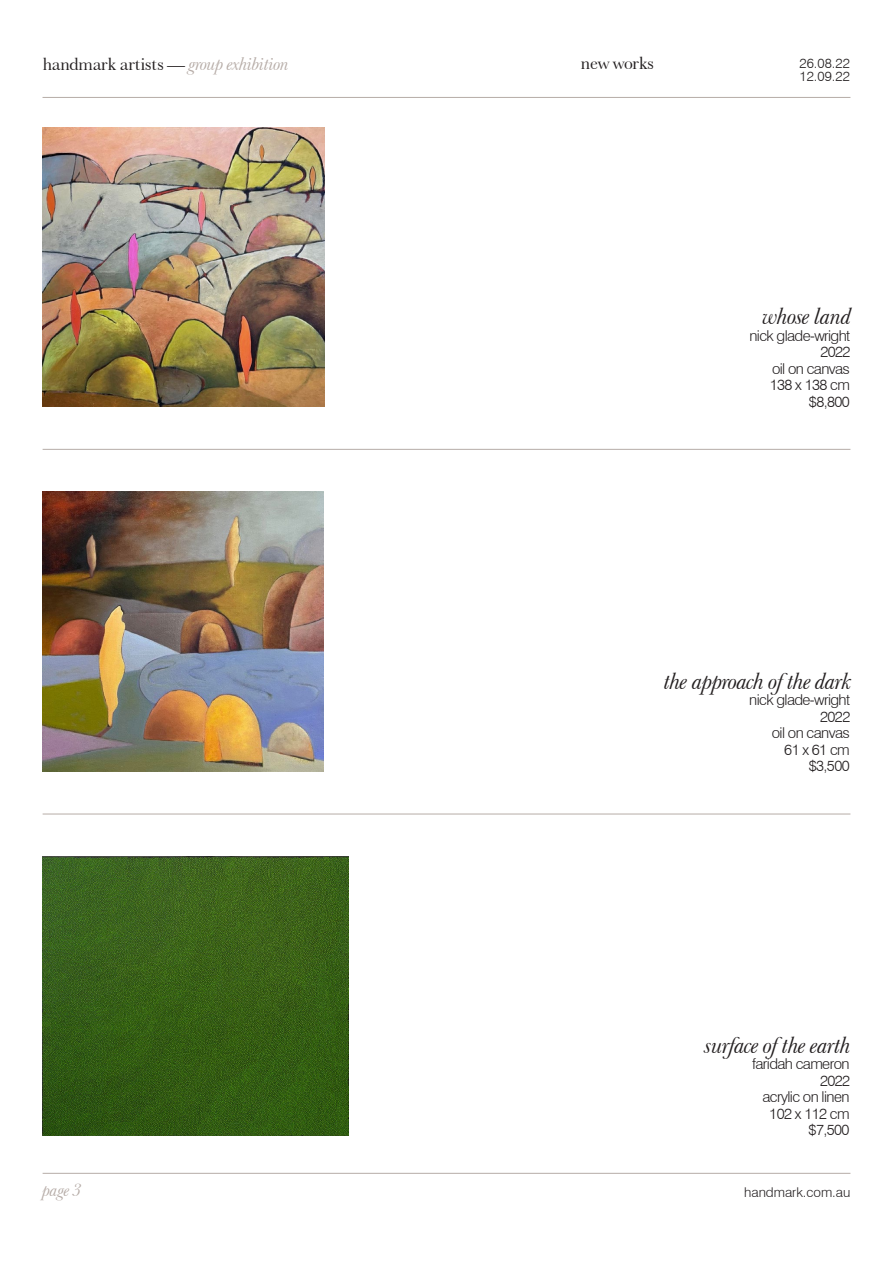
<style>
.page{position:relative;width:893px;height:1263px;background:#fff}
.page>*{position:absolute;margin:0;border:0;box-sizing:border-box;transform-origin:0 0}
.t1{font:italic 24px "Baskerville No 2 BT";letter-spacing:-.04em;color:#231f20}
.t2{font:18px "Baskerville No 2 BT";letter-spacing:-.04em;color:#231f20}
.t3{font:italic 18px "Baskerville No 2 BT";color:#b6aca7}
.PARAGRAPH{font:300 15px/16.5px "Swiss 721 BT";letter-spacing:-.04em;color:#231f20;text-align:right}
.t4{font:300 13.5px/13.5px "Swiss 721 BT";color:#231f20}
.s1{font-style:italic;font-size:18.75px;color:#b6aca7}
</style>
<div class="page">
<hr style="left:43px;top:97px;width:807px;height:1px;background:#b6aca7">
<hr style="left:43px;top:1173px;width:807px;height:1px;background:#b6aca7">
<hr style="left:43px;top:449px;width:807px;height:1px;background:#b6aca7">
<hr style="left:43px;top:814px;width:807px;height:1px;background:#b6aca7">
<img style="left:43px;top:128px;width:282px;height:279px">
<img style="left:43px;top:492px;width:280px;height:279px">
<img style="left:43px;top:856px;width:305px;height:279px">
<p class="t2" style="left:43px;top:52px;width:248px">handmark artists — <span class="s1">group exhibition</span></p>
<p class="t2" style="left:580px;top:52px;width:75px">new works</p>
<p class="t4" style="left:800px;top:56px;width:52px">26.08.22<br>12.09.22</p>
<p class="t1" style="left:763px;top:302px;width:90px">whose land</p>
<p class="PARAGRAPH" style="left:749px;top:327px;width:102px">nick glade-wright</p>
<p class="PARAGRAPH" style="left:770px;top:344px;width:82px">2022<br>oil on canvas<br>138 x 138 cm $8,800</p>
<p class="t1" style="left:664px;top:666px;width:190px">the approach of the dark</p>
<p class="PARAGRAPH" style="left:749px;top:691px;width:102px">nick glade-wright</p>
<p class="PARAGRAPH" style="left:772px;top:708px;width:80px">2022<br>oil on canvas<br>61 x 61 cm $3,500</p>
<p class="t1" style="left:705px;top:1030px;width:148px">surface of the earth</p>
<p class="PARAGRAPH" style="left:752px;top:1056px;width:100px">faridah cameron<br>2022<br>acrylic on linen<br>102 x 112 cm $7,500</p>
<p class="t3" style="left:43px;top:1179px;width:41px">page 3</p>
<p class="t4" style="left:744px;top:1185px;width:108px">handmark.com.au</p>
</div>
